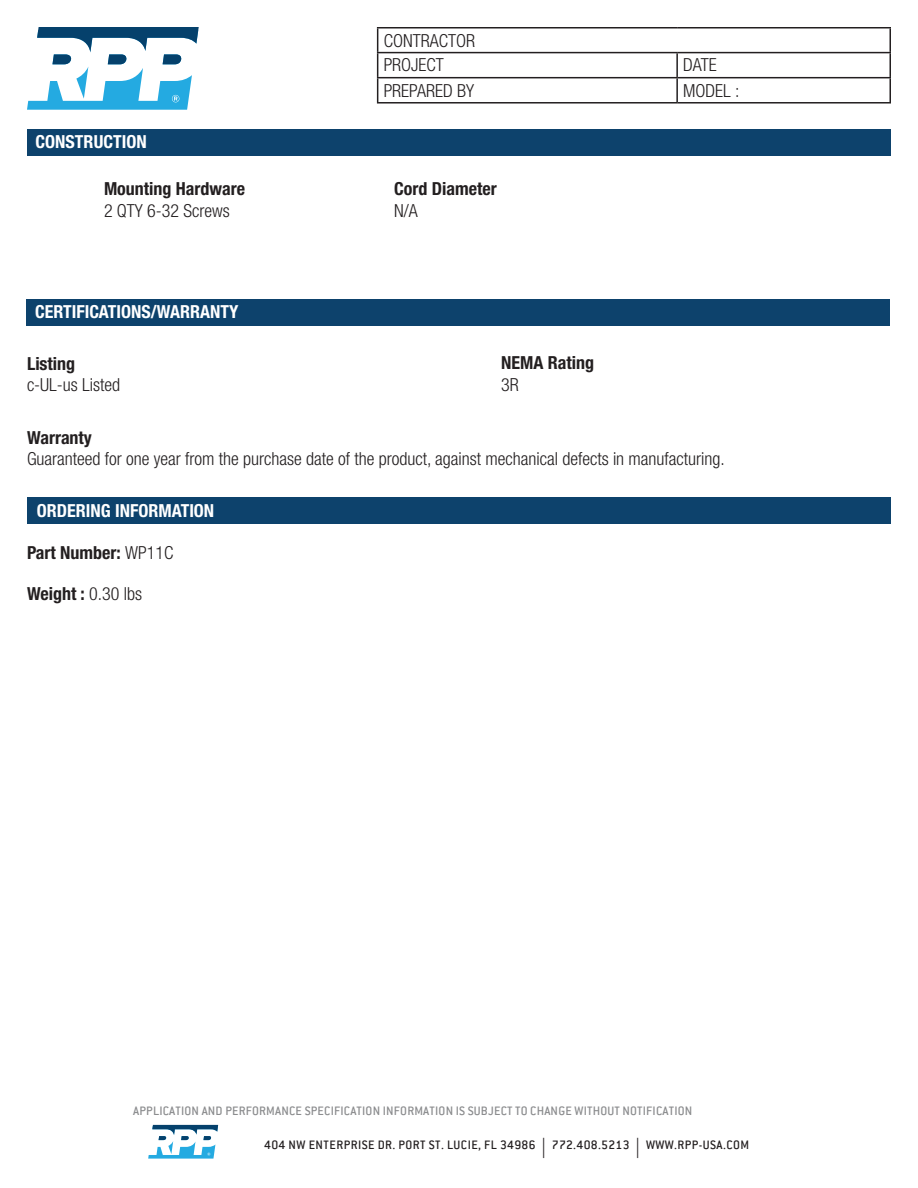
<style>
.page{position:relative;width:918px;height:1188px;background:#fff}
.page>*{position:absolute;margin:0;border:0;box-sizing:border-box;transform-origin:0 0}
.t1{font:300 condensed 18px/24.9px "Helvetica Neue LT Std";color:#231f20}
.t2{font:700 condensed 18px "Helvetica Neue LT Std";color:#231f20}
.t3{font:700 condensed 18px "Helvetica Neue LT Std";color:#fff}
.t4{font:500 13.5px "Conduit ITC";letter-spacing:.015em;color:#8b8c8e}
.t5{font:500 13.5px "Conduit ITC";letter-spacing:.035em;color:#231f20}
.s1{font-weight:300}
.s2{font-family:"Myriad Pro";font-weight:400;font-size:20.25px}
</style>
<div class="page">
<hr style="left:377px;top:27px;width:300px;height:1px;background:#231f20">
<hr style="left:677px;top:27px;width:214px;height:1px;background:#231f20">
<hr style="left:377px;top:52px;width:300px;height:1px;background:#231f20">
<hr style="left:677px;top:52px;width:214px;height:1px;background:#231f20">
<hr style="left:676px;top:53px;width:2px;height:24px;background:#231f20">
<hr style="left:377px;top:77px;width:300px;height:1px;background:#231f20">
<svg style="left:377px;top:28px;width:1px;height:74px"></svg>
<hr style="left:677px;top:77px;width:214px;height:1px;background:#231f20">
<hr style="left:676px;top:78px;width:2px;height:24px;background:#231f20">
<svg style="left:890px;top:28px;width:1px;height:74px"></svg>
<hr style="left:377px;top:102px;width:300px;height:2px;background:#231f20">
<hr style="left:677px;top:102px;width:214px;height:2px;background:#231f20">
<svg style="left:27px;top:27px;width:172px;height:83px"></svg>
<svg style="left:148px;top:1125px;width:70px;height:34px"></svg>
<div style="left:27px;top:497px;width:864px;height:27px;background:#0d426c"></div>
<div style="left:26px;top:299px;width:864px;height:27px;background:#0d426c"></div>
<div style="left:27px;top:130px;width:864px;height:26px;background:#0d426c"></div>
<p class="t1" style="left:384px;top:28px;width:93px">CONTRACTOR<br>PROJECT</p>
<p class="t1" style="left:683px;top:53px;width:35px">DATE</p>
<p class="t3" style="left:36px;top:131px;width:113px">CONSTRUCTION</p>
<p class="t2" style="left:104px;top:178px;width:143px">Mounting Hardware</p>
<p class="t1" style="left:104px;top:198px;width:127px">2 QTY 6-32 Screws</p>
<p class="t1" style="left:384px;top:78px;width:92px">PREPARED BY</p>
<p class="t1" style="left:683px;top:78px;width:58px">MODEL :</p>
<p class="t2" style="left:394px;top:178px;width:104px">Cord Diameter</p>
<p class="t1" style="left:394px;top:198px;width:25px">N/A</p>
<p class="t3" style="left:35px;top:300px;width:205px">CERTIFICATIONS/WARRANTY</p>
<p class="t2" style="left:27px;top:352px;width:50px">Listing</p>
<p class="t1" style="left:27px;top:372px;width:95px">c-UL-us Listed</p>
<p class="t2" style="left:27px;top:426px;width:66px">Warranty</p>
<p class="t1" style="left:27px;top:446px;width:699px">Guaranteed for one year from the purchase date of the product, against mechanical defects in manufacturing.</p>
<p class="t2" style="left:501px;top:352px;width:94px">NEMA Rating</p>
<p class="t1" style="left:501px;top:372px;width:19px">3R</p>
<p class="t3" style="left:37px;top:499px;width:179px">ORDERING INFORMATION</p>
<p class="t2" style="left:27px;top:541px;width:148px">Part Number: <span class="s1">WP11C</span></p>
<p class="t2" style="left:27px;top:583px;width:117px">Weight : <span class="s1">0.30 lbs</span></p>
<p class="t4" style="left:133px;top:1103px;width:561px">APPLICATION AND PERFORMANCE SPECIFICATION INFORMATION IS SUBJECT TO CHANGE WITHOUT NOTIFICATION</p>
<p class="t5" style="left:264px;top:1137px;width:486px">404 NW ENTERPRISE DR. PORT ST. LUCIE, FL 34986 <span class="s2">|</span> 772.408.5213 <span class="s2">|</span> WWW.RPP-USA.COM</p>
</div>
